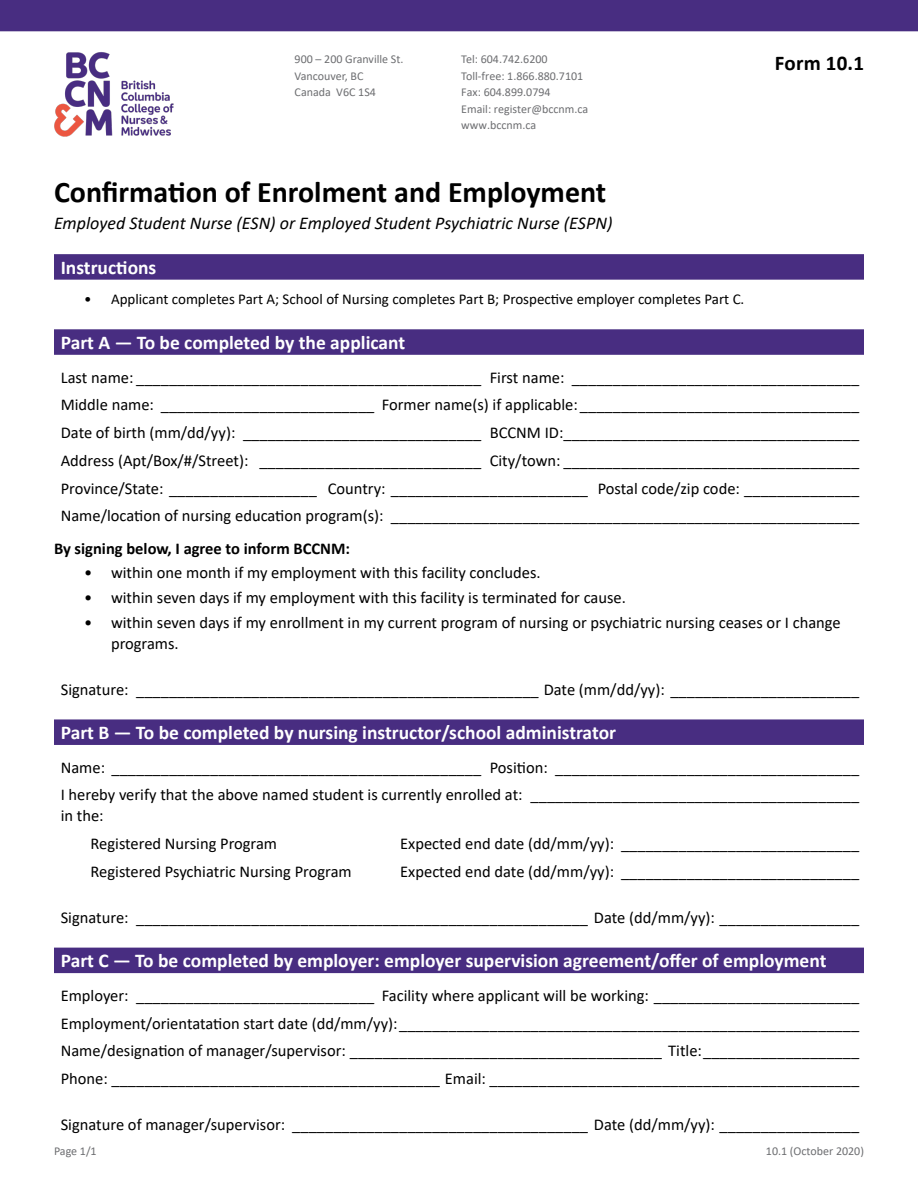
<style>
.page{position:relative;width:918px;height:1188px;background:#fff}
.page>*{position:absolute;margin:0;border:0;box-sizing:border-box;transform-origin:0 0}
.t1{font:700 30px "Calibri";color:#000}
.t2{font:700 21px "Calibri";letter-spacing:.01em;color:#000}
.t3{font:700 19.5px "Calibri";color:#fff}
.t4{font:italic 18px "Calibri";color:#000}
.t5{font:16.5px/27.8px "Calibri";color:#000}
.t6{font:700 16.5px "Calibri";color:#000}
.t7{font:15px "Calibri";color:#000}
.t8{font:12px/16.5px "Calibri";color:#6d6e71}
</style>
<div class="page">
<div style="left:54px;top:254px;width:810px;height:26px;background:#482d81"></div>
<div style="left:54px;top:329px;width:810px;height:26px;background:#482d81"></div>
<div style="left:54px;top:719px;width:810px;height:26px;background:#482d81"></div>
<div style="left:54px;top:948px;width:810px;height:25px;background:#482d81"></div>
<div style="left:0;top:0;width:918px;height:31px;background:#482d81"></div>
<img style="left:54px;top:52px;width:120px;height:85px">
<p class="t8" style="left:295px;top:51px;width:110px">900 – 200 Granville St.<br>Vancouver, BC<br>Canada V6C 1S4</p>
<p class="t8" style="left:461px;top:51px;width:128px">Tel: 604.742.6200<br>Toll-free: 1.866.880.7101<br>Fax: 604.899.0794<br>Email: register@bccnm.ca www.bccnm.ca</p>
<p class="t2" style="left:775px;top:48px;width:91px">Form 10.1</p>
<h1 class="t1" style="left:54px;top:170px;width:554px">Confirmation of Enrolment and Employment</h1>
<p class="t4" style="left:54px;top:211px;width:560px">Employed Student Nurse (ESN) or Employed Student Psychiatric Nurse (ESPN)</p>
<p class="t3" style="left:61px;top:253px;width:97px">Instructions</p>
<p class="t7" style="left:84px;top:289px;width:662px">• Applicant completes Part A; School of Nursing completes Part B; Prospective employer completes Part C.</p>
<p class="t3" style="left:61px;top:329px;width:346px">Part A — To be completed by the applicant</p>
<p class="t5" style="left:61px;top:363px;width:800px;text-align:justify">Last name: __________________________________________ First name: ___________________________________ Middle name: __________________________ Former name(s) if applicable: __________________________________ Date of birth (mm/dd/yy): _____________________________ BCCNM ID:____________________________________ Address (Apt/Box/#/Street): ___________________________ City/town: ____________________________________ Province/State: __________________ Country: ________________________ Postal code/zip code: ______________ Name/location of nursing education program(s): _________________________________________________________</p>
<p class="t6" style="left:54px;top:536px;width:298px">By signing below, I agree to inform BCCNM:</p>
<p class="t5" style="left:84px;top:559px;width:458px">• within one month if my employment with this facility concludes.</p>
<p class="t5" style="left:84px;top:583px;width:544px">• within seven days if my employment with this facility is terminated for cause.</p>
<p class="t5" style="left:111px;top:611px;width:731px;line-height:21px;text-indent:-27px">• within seven days if my enrollment in my current program of nursing or psychiatric nursing ceases or I change programs.</p>
<p class="t5" style="left:61px;top:675px;width:800px">Signature: _________________________________________________ Date (mm/dd/yy): _______________________</p>
<p class="t3" style="left:61px;top:719px;width:557px">Part B — To be completed by nursing instructor/school administrator</p>
<p class="t5" style="left:61px;top:753px;width:800px">Name: _____________________________________________ Position: _____________________________________<br>I hereby verify that the above named student is currently enrolled at: ________________________________________</p>
<p class="t5" style="left:91px;top:802px;width:188px;text-indent:-30px">in the:<br>Registered Nursing Program</p>
<p class="t5" style="left:400px;top:829px;width:461px">Expected end date (dd/mm/yy): _____________________________</p>
<p class="t5" style="left:91px;top:857px;width:263px">Registered Psychiatric Nursing Program</p>
<p class="t5" style="left:400px;top:857px;width:461px">Expected end date (dd/mm/yy): _____________________________</p>
<p class="t5" style="left:61px;top:903px;width:800px">Signature: _______________________________________________________ Date (dd/mm/yy): _________________</p>
<p class="t3" style="left:61px;top:947px;width:767px">Part C — To be completed by employer: employer supervision agreement/offer of employment</p>
<p class="t5" style="left:61px;top:981px;width:800px;text-align:justify">Employer: _____________________________ Facility where applicant will be working: _________________________ Employment/orientatation start date (dd/mm/yy):________________________________________________________ Name/designation of manager/supervisor: ______________________________________ Title:___________________ Phone: ________________________________________ Email: _____________________________________________</p>
<p class="t5" style="left:61px;top:1110px;width:800px">Signature of manager/supervisor: ____________________________________ Date (dd/mm/yy): _________________</p>
<p class="t8" style="left:54px;top:1142px;width:44px">Page 1/1</p>
<p class="t8" style="left:766px;top:1142px;width:100px">10.1 (October 2020)</p>
</div>
